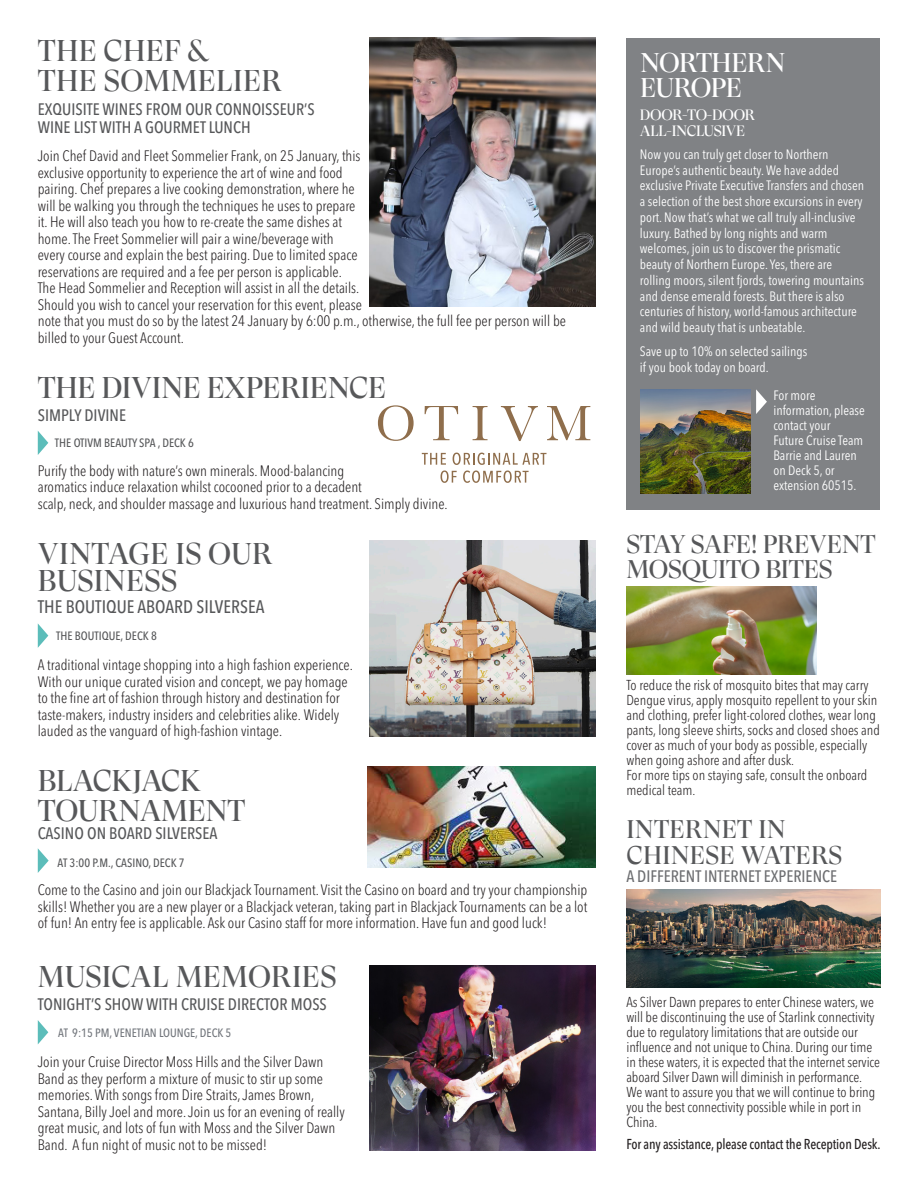
<style>
.page{position:relative;width:918px;height:1188px;background:#fff}
.page>*{position:absolute;margin:0;border:0;box-sizing:border-box;transform-origin:0 0}
.t1{font:30px/30px "GT Super Display";color:#57585a}
.CC_Header{font:27px/24.3px "GT Super Display";letter-spacing:-.02em;color:#fff}
.t2{font:25.5px/25.5px "GT Super Display";letter-spacing:-.01em;color:#57585a}
.t3{font:25.5px/25.5px "GT Super Display";letter-spacing:.01em;color:#57585a}
.t4{font:500 condensed 18px "Avenir Next LT Pro";color:#57585a}
.Page_2_-_Sub_Article{font:500 condensed 16.5px/18px "Avenir Next LT Pro";color:#57585a}
.t5{font:500 condensed 16.5px "Avenir Next LT Pro";color:#6c6d70}
.t6{font:300 condensed 15px/16.5px "Avenir Next LT Pro";color:#231f20}
.t7{font:15px/16.5px "GT Super Display";letter-spacing:-.02em;color:#fff}
.Page_2_-_Body_Text_Article{font:300 condensed 14.25px/15px "Avenir Next LT Pro";letter-spacing:-.005em;color:#231f20}
.Page_2_-_Body_Text_Article-2{font:500 condensed 14.25px "Avenir Next LT Pro";letter-spacing:-.01em;color:#231f20;scale:.95 1}
.CC_Body{font:condensed 13.5px/15.8px "Avenir Next LT Pro";color:#fff}
.For_more_Info{font:condensed 13.5px/15px "Avenir Next LT Pro";color:#fff}
.t8{font:500 condensed 12px "Avenir Next LT Pro";color:#57585a}
.t9{font:500 condensed 12px "Avenir Next LT Pro";color:#72767c}
</style>
<div class="page">
<img style="left:626px;top:586px;width:190px;height:89px">
<svg style="left:38px;top:431px;width:10px;height:24px"></svg>
<svg style="left:425px;top:406px;width:33px;height:34px"></svg>
<svg style="left:378px;top:405px;width:36px;height:36px"></svg>
<svg style="left:473px;top:406px;width:15px;height:34px"></svg>
<svg style="left:547px;top:406px;width:43px;height:34px"></svg>
<svg style="left:501px;top:406px;width:37px;height:35px"></svg>
<svg style="left:422px;top:453px;width:24px;height:12px"></svg>
<svg style="left:453px;top:453px;width:93px;height:12px"></svg>
<svg style="left:441px;top:471px;width:16px;height:12px"></svg>
<svg style="left:463px;top:471px;width:66px;height:12px"></svg>
<img style="left:626px;top:889px;width:254px;height:99px">
<div style="left:626px;top:38px;width:254px;height:472px;background:#808285"></div>
<img style="left:641px;top:389px;width:110px;height:105px">
<svg style="left:756px;top:389px;width:11px;height:25px"></svg>
<img style="left:368px;top:766px;width:227px;height:102px">
<svg style="left:38px;top:848px;width:11px;height:25px"></svg>
<img style="left:370px;top:38px;width:225px;height:269px">
<img style="left:370px;top:541px;width:225px;height:196px">
<svg style="left:38px;top:624px;width:10px;height:24px"></svg>
<img style="left:370px;top:966px;width:225px;height:184px">
<svg style="left:38px;top:1020px;width:10px;height:24px"></svg>
<p class="t1" style="left:38px;top:36px;width:173px">THE CHEF &amp;</p>
<p class="t1" style="left:38px;top:66px;width:246px">THE SOMMELIER</p>
<p class="Page_2_-_Sub_Article" style="left:38px;top:101px;width:278px">EXQUISITE WINES FROM OUR CONNOISSEUR’S<br>WINE LIST WITH A GOURMET LUNCH</p>
<p class="t6" style="left:38px;top:148px;width:530px">Join Chef David and Fleet Sommelier Frank, on 25 January, this<br>exclusive opportunity to experience the art of wine and food<br>pairing. Chef prepares a live cooking demonstration, where he<br>will be walking you through the techniques he uses to prepare<br>it. He will also teach you how to re-create the same dishes at<br>home. The Freet Sommelier will pair a wine/beverage with<br>every course and explain the best pairing. Due to limited space<br>reservations are required and a fee per person is applicable.<br>The Head Sommelier and Reception will assist in all the details.<br>Should you wish to cancel your reservation for this event, please<br>note that you must do so by the latest 24 January by 6:00 p.m., otherwise, the full fee per person will be billed to your Guest Account.</p>
<p class="t1" style="left:38px;top:374px;width:350px">THE DIVINE EXPERIENCE</p>
<p class="Page_2_-_Sub_Article" style="left:38px;top:406px;width:90px">SIMPLY DIVINE</p>
<p class="t8" style="left:55px;top:436px;width:140px">THE OTIVM BEAUTY SPA , DECK 6</p>
<p class="t6" style="left:38px;top:462px;width:411px">Purify the body with nature’s own minerals. Mood-balancing<br>aromatics induce relaxation whilst cocooned prior to a decadent<br>scalp, neck, and shoulder massage and luxurious hand treatment. Simply divine.</p>
<p class="t1" style="left:38px;top:541px;width:236px;line-height:27px">VINTAGE IS OUR<br>BUSINESS</p>
<p class="t4" style="left:38px;top:595px;width:228px">THE BOUTIQUE ABOARD SILVERSEA</p>
<p class="t8" style="left:56px;top:629px;width:102px">THE BOUTIQUE, DECK 8</p>
<p class="t6" style="left:38px;top:656px;width:317px">A traditional vintage shopping into a high fashion experience.<br>With our unique curated vision and concept, we pay homage to the fine art of fashion through history and destination for taste-makers, industry insiders and celebrities alike. Widely lauded as the vanguard of high-fashion vintage.</p>
<p class="t1" style="left:38px;top:766px;width:209px">BLACKJACK<br>TOURNAMENT</p>
<p class="Page_2_-_Sub_Article" style="left:38px;top:824px;width:181px">CASINO ON BOARD SILVERSEA</p>
<p class="t8" style="left:58px;top:856px;width:129px">AT 3:00 P.M., CASINO, DECK 7</p>
<p class="t6" style="left:38px;top:882px;width:551px;text-align:justify">Come to the Casino and join our Blackjack Tournament. Visit the Casino on board and try your championship skills! Whether you are a new player or a Blackjack veteran, taking part in Blackjack Tournaments can be a lot of fun! An entry fee is applicable. Ask our Casino staff for more information. Have fun and good luck!</p>
<p class="t1" style="left:38px;top:963px;width:300px">MUSICAL MEMORIES</p>
<p class="Page_2_-_Sub_Article" style="left:38px;top:995px;width:291px">TONIGHT’S SHOW WITH CRUISE DIRECTOR MOSS</p>
<p class="t9" style="left:58px;top:1025px;width:175px">AT 9:15 PM, VENETIAN LOUNGE, DECK 5</p>
<p class="t6" style="left:38px;top:1054px;width:309px">Join your Cruise Director Moss Hills and the Silver Dawn Band as they perform a mixture of music to stir up some memories. With songs from Dire Straits, James Brown, Santana, Billy Joel and more. Join us for an evening of really great music, and lots of fun with Moss and the Silver Dawn Band. A fun night of music not to be missed!</p>
<p class="CC_Header" style="left:640px;top:52px;width:147px">NORTHERN<br>EUROPE</p>
<p class="t7" style="left:640px;top:107px;width:117px">DOOR-TO-DOOR<br>ALL-INCLUSIVE</p>
<p class="CC_Body" style="left:640px;top:146px;width:226px">Now you can truly get closer to Northern Europe’s authentic beauty. We have added exclusive Private Executive Transfers and chosen a selection of the best shore excursions in every port. Now that’s what we call truly all-inclusive luxury. Bathed by long nights and warm welcomes, join us to discover the prismatic beauty of Northern Europe. Yes, there are rolling moors, silent fjords, towering mountains and dense emerald forests. But there is also centuries of history, world-famous architecture and wild beauty that is unbeatable.</p>
<p class="CC_Body" style="left:640px;top:343px;width:169px">Save up to 10% on selected sailings if you book today on board.</p>
<p class="For_more_Info" style="left:773px;top:387px;width:93px">For more information, please contact your</p>
<p class="For_more_Info" style="left:773px;top:432px;width:91px">Future Cruise Team<br>Barrie and Lauren</p>
<p class="For_more_Info" style="left:773px;top:462px;width:85px">on Deck 5, or extension 60515.</p>
<p class="t2" style="left:627px;top:532px;width:251px">STAY SAFE! PREVENT<br>MOSQUITO BITES</p>
<p class="Page_2_-_Body_Text_Article" style="left:626px;top:678px;width:255px">To reduce the risk of mosquito bites that may carry Dengue virus, apply mosquito repellent to your skin and clothing, prefer light-colored clothes, wear long pants, long sleeve shirts, socks and closed shoes and cover as much of your body as possible, especially when going ashore and after dusk.</p>
<p class="Page_2_-_Body_Text_Article" style="left:626px;top:768px;width:242px">For more tips on staying safe, consult the onboard medical team.</p>
<p class="t3" style="left:627px;top:818px;width:217px">INTERNET IN<br>CHINESE WATERS</p>
<p class="t5" style="left:626px;top:866px;width:212px">A DIFFERENT INTERNET EXPERIENCE</p>
<p class="Page_2_-_Body_Text_Article" style="left:626px;top:995px;width:255px">As Silver Dawn prepares to enter Chinese waters, we will be discontinuing the use of Starlink connectivity due to regulatory limitations that are outside our influence and not unique to China. During our time in these waters, it is expected that the internet service aboard Silver Dawn will diminish in performance.</p>
<p class="Page_2_-_Body_Text_Article" style="left:626px;top:1085px;width:250px">We want to assure you that we will continue to bring you the best connectivity possible while in port in<br>China.</p>
<p class="Page_2_-_Body_Text_Article-2" style="left:626px;top:1136px;width:269px">For any assistance, please contact the Reception Desk.</p>
</div>
